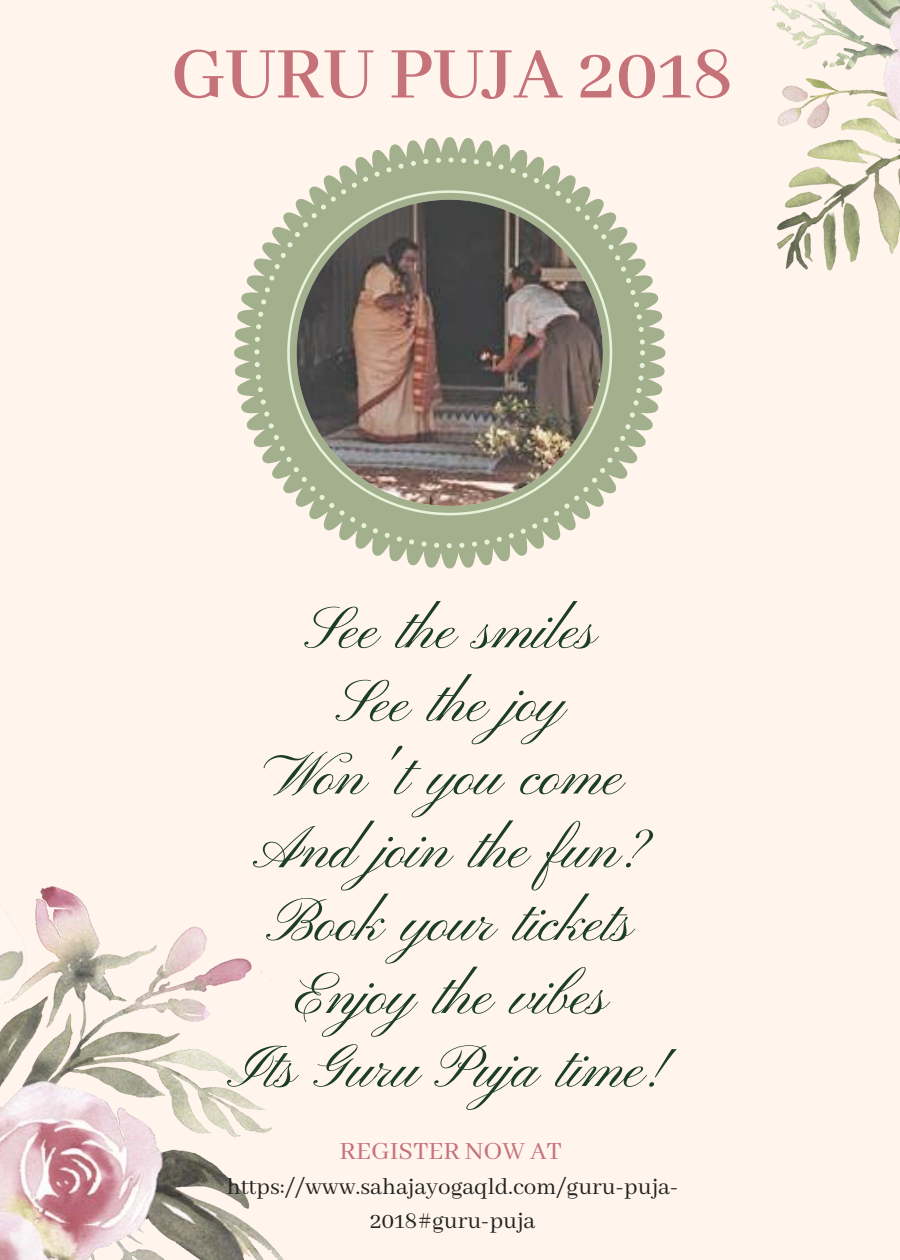
<style>
.page{position:relative;width:900px;height:1260px;background:#fff5ec}
.page>*{position:absolute;margin:0;border:0;box-sizing:border-box;transform-origin:0 0}
.t1{font:600 80.5px "Abhaya Libre";color:#c67279}
.t2{font:60.5px/73px "Pinyon Script";letter-spacing:-.01em;color:#1c3e23;text-align:center}
.t3{font:27.75px "Abhaya Libre";color:#c67279}
.t4{font:25.25px/33.8px "Abhaya Libre";color:#222;text-align:center}
</style>
<div class="page">
<img style="left:0;top:886px;width:284px;height:374px">
<img style="left:769px;top:0;width:131px;height:271px">
<svg style="left:234px;top:137px;width:431px;height:431px"></svg>
<svg style="left:254px;top:157px;width:391px;height:391px;fill:#a3b08d"></svg>
<svg style="left:287px;top:190px;width:325px;height:325px;background:#aeb998"></svg>
<img style="left:297px;top:200px;width:306px;height:306px;border-radius:50%">
<h1 class="t1" style="left:171px;top:30px;width:565px">GURU PUJA 2018</h1>
<p class="t2" style="left:236px;top:597px;width:435px">See the smiles<br>See the joy<br>Won't you come<br>And join the fun?<br>Book your tickets<br>Enjoy the vibes<br>Its Guru Puja time!</p>
<p class="t3" style="left:340px;top:1135px;width:224px">REGISTER NOW AT</p>
<p class="t4" style="left:227px;top:1171px;width:453px">https://www.sahajayogaqld.com/guru-puja-<br>2018#guru-puja</p>
</div>
